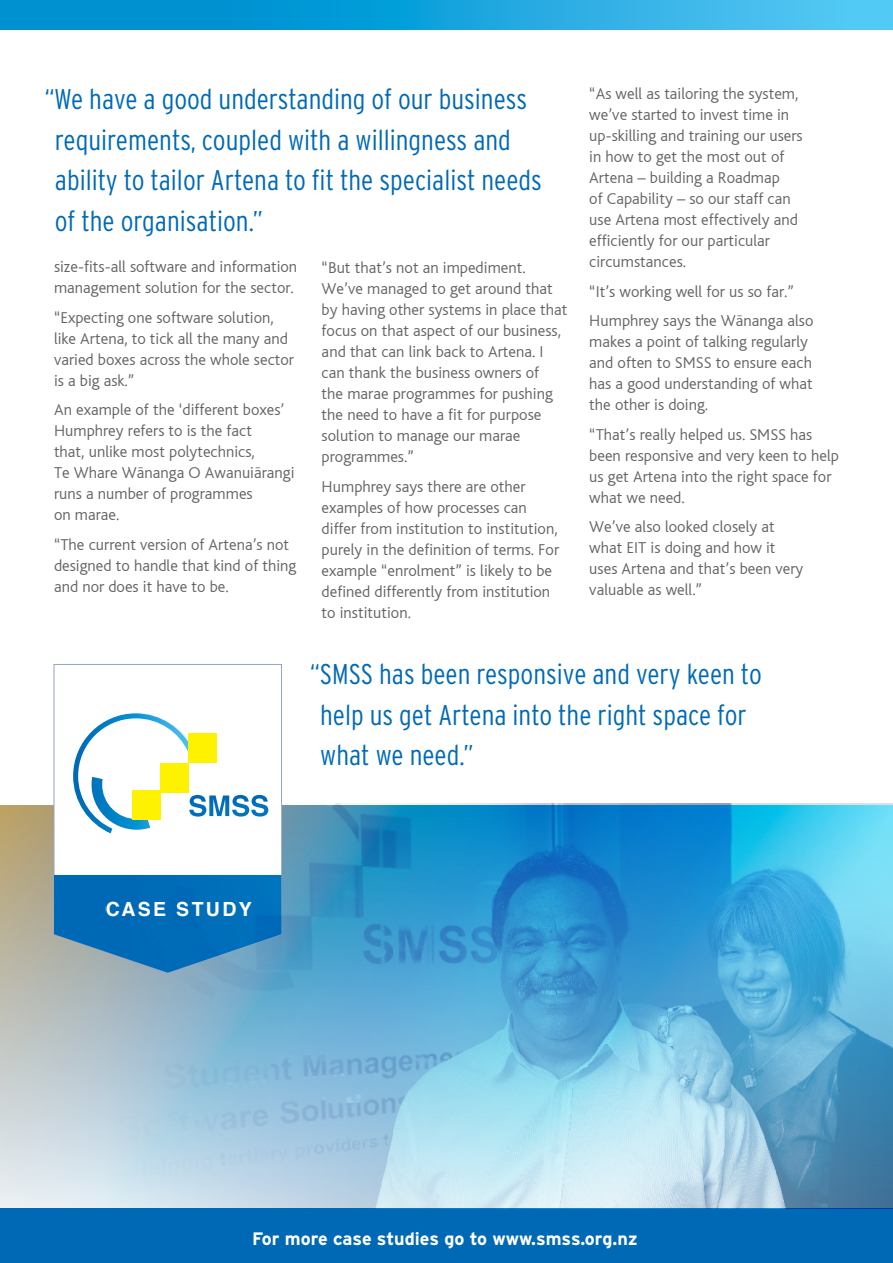
<style>
.page{position:relative;width:893px;height:1263px;background:#fff}
.page>*{position:absolute;margin:0;border:0;box-sizing:border-box;transform-origin:0 0}
.t1{font:300 condensed 28.5px/40.5px "Interstate";color:#0069b5}
.t2{font:700 19.5px "Helvetica";letter-spacing:.12em;color:#fff}
.t3{font:700 18px "Interstate";color:#fff}
.t4{font:300 16.5px/21px "Maori Bliss";color:#636466}
</style>
<div class="page">
<svg style="left:0;top:805px;width:107px;height:404px;background:#c2c6c0"></svg>
<svg style="left:0;top:0;width:893px;height:29px;background:#1da6de"></svg>
<svg style="left:54px;top:664px;width:228px;height:211px"></svg>
<svg style="left:73px;top:713px;width:195px;height:120px"></svg>
<div style="left:189px;top:733px;width:28px;height:30px;background:#fff200"></div>
<div style="left:160px;top:762px;width:29px;height:30px;background:#fff200"></div>
<div style="left:132px;top:790px;width:29px;height:30px;background:#fff200"></div>
<svg style="left:54px;top:875px;width:53px;height:98px;background:#337eb2"></svg>
<div style="left:0;top:1209px;width:893px;height:54px;background:#0069b5"></div>
<img style="left:107px;top:804px;width:786px;height:405px">
<h1 class="t1" style="left:55px;top:79px;width:489px;text-indent:-10px">“We have a good understanding of our business requirements, coupled with a willingness and ability to tailor Artena to fit the specialist needs of the organisation.”</h1>
<p class="t4" style="left:54px;top:257px;width:245px">size-fits-all software and information management solution for the sector.</p>
<p class="t4" style="left:54px;top:307px;width:242px">“Expecting one software solution, like Artena, to tick all the many and varied boxes across the whole sector is a big ask.”</p>
<p class="t4" style="left:54px;top:400px;width:242px">An example of the ‘different boxes’<br>Humphrey refers to is the fact<br>that, unlike most polytechnics,<br>Te Whare Wänanga O Awanuiärangi runs a number of programmes<br>on marae.</p>
<p class="t4" style="left:54px;top:534px;width:244px">“The current version of Artena’s not designed to handle that kind of thing and nor does it have to be.</p>
<p class="t4" style="left:322px;top:258px;width:247px">“But that’s not an impediment.<br>We’ve managed to get around that by having other systems in place that focus on that aspect of our business, and that can link back to Artena. I can thank the business owners of<br>the marae programmes for pushing the need to have a fit for purpose solution to manage our marae programmes.”</p>
<p class="t4" style="left:322px;top:476px;width:239px">Humphrey says there are other examples of how processes can differ from institution to institution, purely in the definition of terms. For example “enrolment” is likely to be defined differently from institution to institution.</p>
<p class="t4" style="left:589px;top:84px;width:215px">“As well as tailoring the system, we’ve started to invest time in up-skilling and training our users in how to get the most out of<br>Artena – building a Roadmap<br>of Capability – so our staff can use Artena most effectively and efficiently for our particular circumstances.</p>
<p class="t4" style="left:589px;top:277px;width:226px;line-height:29.5px">“It’s working well for us so far.”<br>Humphrey says the Wänanga also</p>
<p class="t4" style="left:589px;top:332px;width:225px">makes a point of talking regularly and often to SMSS to ensure each has a good understanding of what the other is doing.</p>
<p class="t4" style="left:589px;top:424px;width:251px">“That’s really helped us. SMSS has been responsive and very keen to help us get Artena into the right space for what we need.</p>
<p class="t4" style="left:589px;top:517px;width:216px">We’ve also looked closely at what EIT is doing and how it uses Artena and that’s been very valuable as well.”</p>
<p class="t2" style="left:105px;top:893px;width:148px">CASE STUDY</p>
<h1 class="t1" style="left:320px;top:654px;width:443px;text-indent:-10px">“SMSS has been responsive and very keen to help us get Artena into the right space for what we need.”</h1>
<p class="t3" style="left:252px;top:1228px;width:387px">For more case studies go to www.smss.org.nz</p>
</div>
